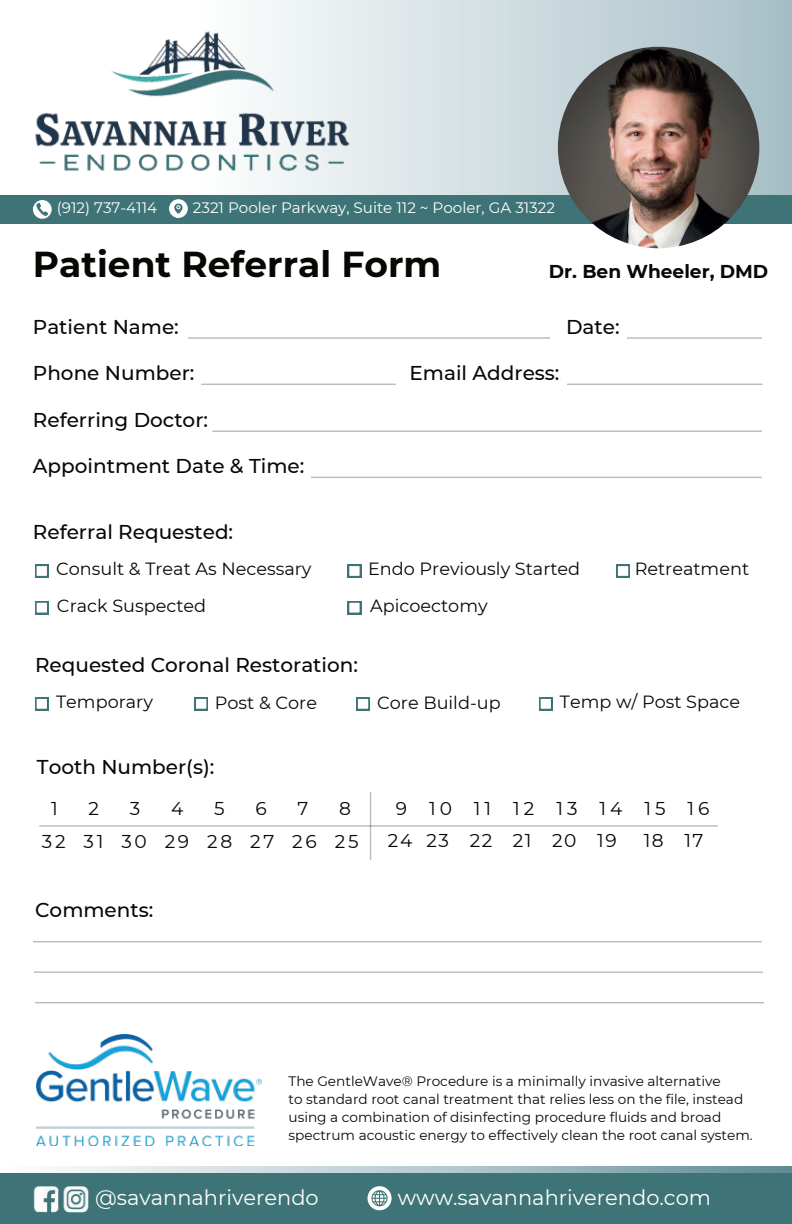
<style>
.page{position:relative;width:792px;height:1224px;background:#fff}
.page>*{position:absolute;margin:0;border:0;box-sizing:border-box;transform-origin:0 0}
.t1{font:700 36px "Montserrat";color:#080704}
.t2{font:21px "Montserrat";color:#fff}
.t3{font:500 20px "Montserrat";color:#080704}
.t4{font:18.6px/32.8px "Montserrat";letter-spacing:.145em;color:#080704}
.t5{font:700 18.6px "Montserrat";color:#080704}
.t6{font:18.6px "Montserrat";letter-spacing:.22em;color:#080704}
.t7{font:18.6px "Montserrat";letter-spacing:.08em;color:#080704}
.t8{font:17.6px "Montserrat";color:#080704}
.t9{font:15.2px "Montserrat";color:#fff}
.t10{font:13.6px/18.2px "Montserrat";color:#080704}
</style>
<div class="page">
<img style="left:258px;top:0;width:534px;height:195px">
<div style="left:0;top:195px;width:792px;height:28px;background:#3e7478"></div>
<img style="left:35px;top:16px;width:329px;height:170px">
<img style="left:558px;top:47px;width:201px;height:201px;border-radius:50%">
<img style="left:56px;top:1166px;width:736px;height:7px">
<img style="left:37px;top:1035px;width:225px;height:111px">
<div style="left:0;top:1173px;width:792px;height:51px;background:#3e7478"></div>
<svg style="left:33px;top:200px;width:19px;height:19px"></svg>
<svg style="left:169px;top:199px;width:19px;height:19px"></svg>
<img style="left:33px;top:1186px;width:56px;height:27px">
<svg style="left:368px;top:1186px;width:24px;height:24px"></svg>
<hr style="left:39px;top:825px;width:679px;height:2px;background:#000">
<hr style="left:370px;top:792px;width:1px;height:68px;background:#000">
<hr style="left:33px;top:941px;width:729px;height:1px;background:#000">
<hr style="left:34px;top:971px;width:729px;height:2px;background:#000">
<hr style="left:35px;top:1002px;width:729px;height:1px;background:#000">
<hr style="left:188px;top:337px;width:574px;height:2px;background:#000">
<div style="left:550px;top:318px;width:76px;height:26px;background:#fff"></div>
<hr style="left:201px;top:384px;width:562px;height:1px;background:#000">
<hr style="left:212px;top:430px;width:550px;height:2px;background:#000">
<hr style="left:311px;top:477px;width:451px;height:1px;background:#000">
<div style="left:396px;top:365px;width:171px;height:26px;background:#fff"></div>
<svg style="left:35px;top:565px;width:13px;height:12px"></svg>
<svg style="left:35px;top:601px;width:13px;height:13px"></svg>
<svg style="left:348px;top:565px;width:13px;height:12px"></svg>
<svg style="left:348px;top:601px;width:13px;height:13px"></svg>
<svg style="left:616px;top:565px;width:14px;height:12px"></svg>
<svg style="left:35px;top:697px;width:13px;height:13px"></svg>
<svg style="left:195px;top:697px;width:13px;height:13px"></svg>
<svg style="left:356px;top:697px;width:14px;height:13px"></svg>
<svg style="left:539px;top:697px;width:13px;height:13px"></svg>
<p class="t9" style="left:57px;top:197px;width:102px">(912) 737-4114</p>
<p class="t9" style="left:193px;top:197px;width:364px">2321 Pooler Parkway, Suite 112 ~ Pooler, GA 31322</p>
<h1 class="t1" style="left:33px;top:238px;width:410px">Patient Referral Form</h1>
<h3 class="t5" style="left:549px;top:258px;width:221px">Dr. Ben Wheeler, DMD</h3>
<h3 class="t3" style="left:33px;top:313px;width:147px">Patient Name:</h3>
<h3 class="t3" style="left:566px;top:313px;width:55px">Date:</h3>
<h3 class="t3" style="left:33px;top:359px;width:163px">Phone Number:</h3>
<h3 class="t3" style="left:410px;top:359px;width:151px">Email Address:</h3>
<h3 class="t3" style="left:33px;top:406px;width:177px">Referring Doctor:</h3>
<h3 class="t3" style="left:33px;top:452px;width:273px">Appointment Date &amp; Time:</h3>
<h3 class="t3" style="left:33px;top:518px;width:202px">Referral Requested:</h3>
<p class="t8" style="left:56px;top:557px;width:257px">Consult &amp; Treat As Necessary</p>
<p class="t8" style="left:635px;top:557px;width:116px">Retreatment</p>
<p class="t8" style="left:57px;top:593px;width:151px">Crack Suspected</p>
<p class="t8" style="left:368px;top:557px;width:214px">Endo Previously Started</p>
<p class="t8" style="left:370px;top:593px;width:119px">Apicoectomy</p>
<h3 class="t3" style="left:35px;top:651px;width:324px">Requested Coronal Restoration:</h3>
<p class="t8" style="left:56px;top:690px;width:98px">Temporary</p>
<p class="t8" style="left:215px;top:691px;width:104px">Post &amp; Core</p>
<p class="t8" style="left:377px;top:691px;width:125px">Core Build-up</p>
<p class="t8" style="left:560px;top:690px;width:182px">Temp w/ Post Space</p>
<h3 class="t3" style="left:37px;top:753px;width:179px">Tooth Number(s):</h3>
<h3 class="t4" style="left:42px;top:791px;width:318px;text-indent:297px">8<br>32 31 30 29 28 27 26 25</h3>
<h3 class="t4" style="left:51px;top:791px;width:8px">1</h3>
<h3 class="t4" style="left:89px;top:791px;width:12px">2</h3>
<h3 class="t4" style="left:130px;top:791px;width:12px">3</h3>
<h3 class="t4" style="left:171px;top:791px;width:14px">4</h3>
<h3 class="t4" style="left:214px;top:791px;width:12px">5</h3>
<h3 class="t4" style="left:255px;top:791px;width:13px">6</h3>
<h3 class="t4" style="left:298px;top:791px;width:12px">7</h3>
<h3 class="t3" style="left:35px;top:896px;width:120px">Comments:</h3>
<h3 class="t6" style="left:396px;top:796px;width:315px">9 10 11 12 13 14 15 16</h3>
<h3 class="t7" style="left:388px;top:827px;width:230px">24 23 22 21 20 19</h3>
<h3 class="t4" style="left:644px;top:823px;width:61px">18 17</h3>
<p class="t10" style="left:289px;top:1071px;width:466px">The GentleWave® Procedure is a minimally invasive alternative<br>to standard root canal treatment that relies less on the file, instead using a combination of disinfecting procedure fluids and broad spectrum acoustic energy to effectively clean the root canal system.</p>
<h2 class="t2" style="left:95px;top:1183px;width:225px">@savannahriverendo</h2>
<h2 class="t2" style="left:398px;top:1183px;width:315px">www.savannahriverendo.com</h2>
</div>
